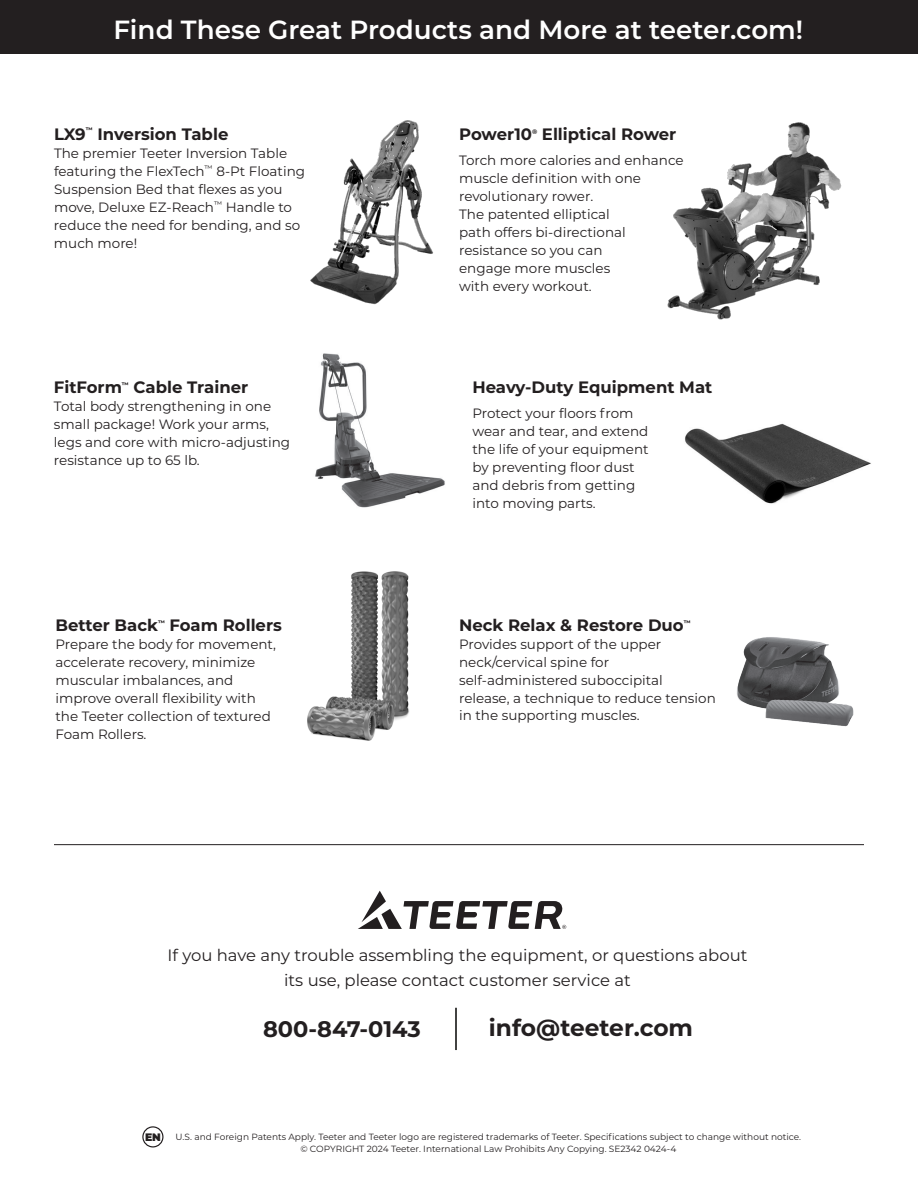
<style>
.page{position:relative;width:918px;height:1188px;background:#fff}
.page>*{position:absolute;margin:0;border:0;box-sizing:border-box;transform-origin:0 0}
.t1{font:600 26.25px "Montserrat";color:#fff}
.t2{font:700 23.25px "Montserrat";color:#231f20}
.t3{font:700 22.5px "Montserrat";color:#231f20}
.t4{font:700 16.5px "Montserrat";color:#231f20}
.t5{font:16.5px/24.8px "Montserrat";color:#231f20;text-align:center}
.t6{font:13.5px/18px "Montserrat";color:#231f20}
.t7{font:900 10.8px "Montserrat";color:#231f20}
.t8{font:9px/12px "Montserrat";color:#231f20;text-align:center}
.t9{font:700 6.6px "Montserrat";color:#231f20}
</style>
<div class="page">
<div style="left:142px;top:1126px;width:22px;height:21px;border:1px solid #231f20;border-radius:50%"></div>
<img style="left:307px;top:571px;width:102px;height:170px">
<hr style="left:54px;top:844px;width:810px;height:1px;background:#231f20">
<img style="left:310px;top:120px;width:123px;height:185px">
<img style="left:315px;top:353px;width:130px;height:155px">
<img style="left:737px;top:637px;width:117px;height:90px">
<img style="left:667px;top:122px;width:175px;height:198px">
<img style="left:685px;top:423px;width:186px;height:81px">
<div style="left:0;top:0;width:918px;height:54px;background:#231f20"></div>
<svg style="left:358px;top:891px;width:208px;height:38px"></svg>
<hr style="left:455px;top:1008px;width:2px;height:42px;background:#040503">
<h1 class="t1" style="left:114px;top:19px;width:691px">Find These Great Products and More at teeter.com!</h1>
<p class="t4" style="left:54px;top:126px;width:33px">LX9</p>
<p class="t9" style="left:86px;top:127px;width:8px">™</p>
<p class="t4" style="left:97px;top:126px;width:133px">Inversion Table</p>
<p class="t6" style="left:54px;top:145px;width:253px">The premier Teeter Inversion Table featuring the FlexTech<sup>™</sup> 8-Pt Floating<br>Suspension Bed that flexes as you move, Deluxe EZ-Reach<sup>™</sup> Handle to reduce the need for bending, and so much more!</p>
<p class="t4" style="left:54px;top:379px;width:69px">FitForm</p>
<p class="t9" style="left:122px;top:382px;width:8px">™</p>
<p class="t4" style="left:134px;top:379px;width:116px">Cable Trainer</p>
<p class="t6" style="left:54px;top:398px;width:238px">Total body strengthening in one small package! Work your arms, legs and core with micro-adjusting resistance up to 65 lb.</p>
<p class="t4" style="left:56px;top:618px;width:104px">Better Back</p>
<p class="t9" style="left:158px;top:620px;width:8px">™</p>
<p class="t4" style="left:170px;top:618px;width:114px">Foam Rollers</p>
<p class="t6" style="left:55px;top:636px;width:222px">Prepare the body for movement, accelerate recovery, minimize muscular imbalances, and improve overall flexibility with the Teeter collection of textured<br>Foam Rollers.</p>
<p class="t4" style="left:459px;top:126px;width:74px">Power10</p>
<p class="t9" style="left:532px;top:128px;width:7px">®</p>
<p class="t4" style="left:542px;top:126px;width:136px">Elliptical Rower</p>
<p class="t6" style="left:459px;top:151px;width:226px">Torch more calories and enhance muscle definition with one revolutionary rower.<br>The patented elliptical<br>path offers bi-directional resistance so you can<br>engage more muscles<br>with every workout.</p>
<p class="t4" style="left:472px;top:379px;width:241px">Heavy-Duty Equipment Mat</p>
<p class="t6" style="left:472px;top:405px;width:178px">Protect your floors from wear and tear, and extend the life of your equipment by preventing floor dust and debris from getting into moving parts.</p>
<p class="t4" style="left:459px;top:618px;width:226px">Neck Relax &amp; Restore Duo</p>
<p class="t9" style="left:684px;top:619px;width:8px">™</p>
<p class="t6" style="left:459px;top:636px;width:258px">Provides support of the upper neck/cervical spine for self-administered suboccipital release, a technique to reduce tension</p>
<p class="t6" style="left:459px;top:706px;width:182px">in the supporting muscles.</p>
<p class="t5" style="left:168px;top:943px;width:581px">If you have any trouble assembling the equipment, or questions about its use, please contact customer service at</p>
<h3 class="t3" style="left:263px;top:1018px;width:159px">800-847-0143</h3>
<h2 class="t2" style="left:489px;top:1016px;width:206px">info@teeter.com</h2>
<p class="t7" style="left:145px;top:1131px;width:17px">EN</p>
<p class="t8" style="left:175px;top:1131px;width:627px">U.S. and Foreign Patents Apply. Teeter and Teeter logo are registered trademarks of Teeter. Specifications subject to change without notice. © COPYRIGHT 2024 Teeter. International Law Prohibits Any Copying. SE2342 0424-4</p>
</div>
